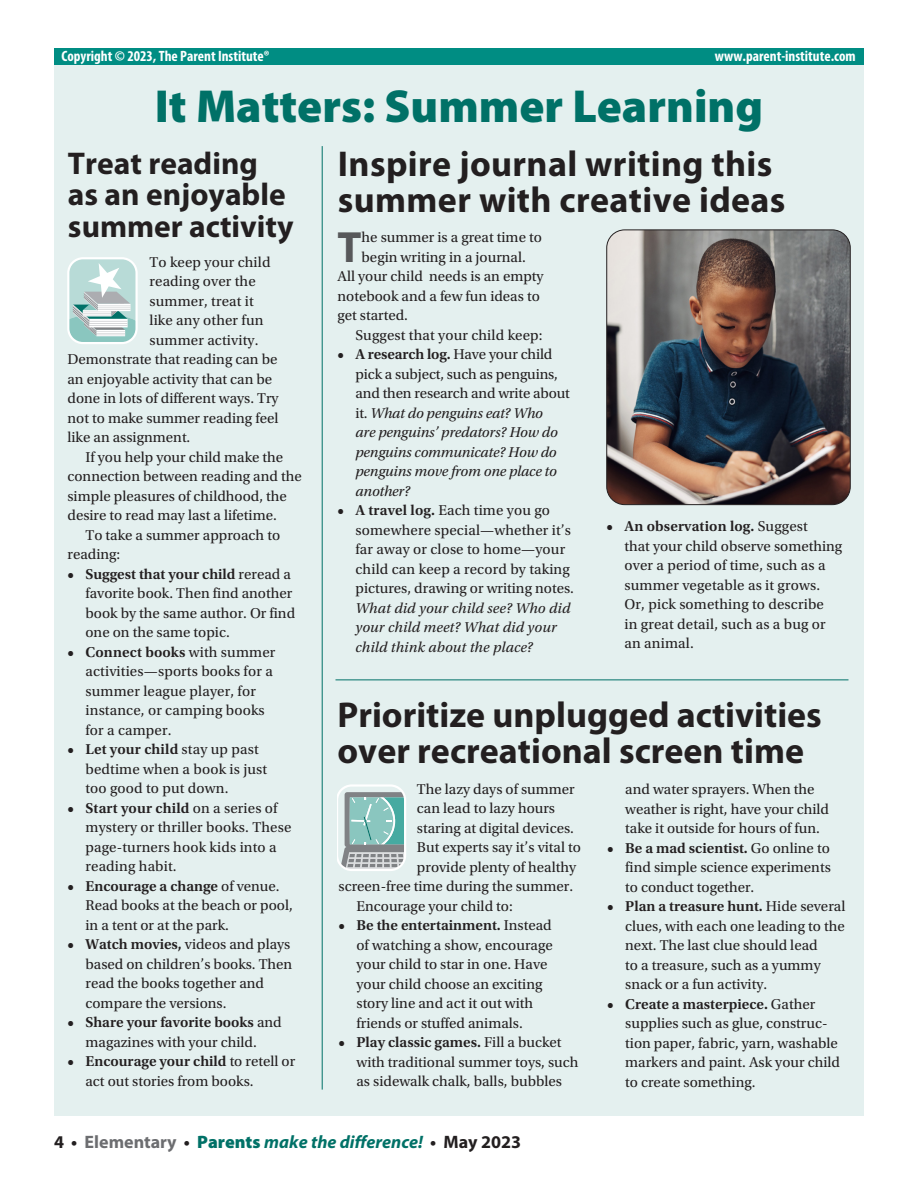
<style>
.page{position:relative;width:918px;height:1188px;background:#fff}
.page>*{position:absolute;margin:0;border:0;box-sizing:border-box;transform-origin:0 0}
.t1{font:900 46.5px "Myriad Pro";color:#007167}
.t2{font:700 43.95px "Myriad Pro";color:#57585a}
.t3{font:700 36px/36px "Myriad Pro";color:#231f20}
.t4{font:700 31.5px/31.5px "Myriad Pro";color:#231f20}
.t5{font:italic 700 18px "Myriad Pro";color:#007167}
.t6{font:15px/19.5px "Utopia Std";color:#231f20}
.t7{font:italic 15px/19.5px "Utopia Std";letter-spacing:-.01em;color:#231f20}
.t8{font:italic 15px/19.5px "Utopia Std";letter-spacing:.01em;color:#231f20}
.t9{font:700 condensed 15px "Myriad Pro";color:#fff}
.s1{font-weight:600}
.s2{font-weight:600;font-style:normal}
.s3{font-style:normal}
.s4{font-style:normal;color:#231f20}
.s5{font-style:normal;color:#6c6d70}
.s6{font-weight:900;font-style:normal}
</style>
<div class="page">
<div style="left:54px;top:53px;width:810px;height:1063px;background:#e4f0ef"></div>
<hr style="left:336px;top:680px;width:513px;height:1px;background:#007167">
<hr style="left:322px;top:146px;width:1px;height:944px;background:#007167">
<svg style="left:67px;top:257px;width:71px;height:87px;background:#c0d9d7"></svg>
<svg style="left:337px;top:784px;width:69px;height:87px"></svg>
<div style="left:54px;top:49px;width:810px;height:16px;background:#008d83"></div>
<img style="left:607px;top:230px;width:243px;height:275px">
<div style="left:606px;top:230px;width:245px;height:275px;border:1px solid #231f20;border-radius:18px"></div>
<p class="t9" style="left:62px;top:46px;width:210px">Copyright © 2023, The Parent Institute®</p>
<p class="t9" style="left:715px;top:46px;width:142px">www.parent-institute.com</p>
<h1 class="t1" style="left:155px;top:75px;width:610px">It Matters: Summer Learning</h1>
<h3 class="t4" style="left:68px;top:146px;width:227px">Treat reading as an enjoyable summer activity</h3>
<p class="t6" style="left:150px;top:253px;width:123px">To keep your child</p>
<p class="t6" style="left:150px;top:272px;width:108px">reading over the</p>
<p class="t6" style="left:150px;top:292px;width:106px">summer, treat it</p>
<p class="t6" style="left:150px;top:311px;width:116px">like any other fun</p>
<p class="t6" style="left:150px;top:331px;width:110px">summer activity.</p>
<p class="t6" style="left:67px;top:350px;width:212px">Demonstrate that reading can be</p>
<p class="t6" style="left:67px;top:370px;width:206px">an enjoyable activity that can be</p>
<p class="t6" style="left:67px;top:389px;width:213px">done in lots of different ways. Try</p>
<p class="t6" style="left:67px;top:409px;width:212px">not to make summer reading feel</p>
<p class="t6" style="left:67px;top:428px;width:124px">like an assignment.</p>
<p class="t6" style="left:86px;top:448px;width:199px">If you help your child make the</p>
<p class="t6" style="left:68px;top:467px;width:236px">connection between reading and the</p>
<p class="t6" style="left:68px;top:487px;width:221px">simple pleasures of childhood, the</p>
<p class="t6" style="left:68px;top:506px;width:211px">desire to read may last a lifetime.</p>
<p class="t6" style="left:86px;top:526px;width:196px">To take a summer approach to</p>
<p class="t6" style="left:68px;top:545px;width:54px">reading:</p>
<p class="t6" style="left:86px;top:565px;width:211px;text-indent:-18px"><span class="s1">• Suggest that your child</span> reread a favorite book. Then find another book by the same author. Or find one on the same topic.</p>
<p class="t6" style="left:86px;top:643px;width:191px;text-indent:-18px"><span class="s1">• Connect books</span> with summer activities—sports books for a summer league player, for instance, or camping books for a camper.</p>
<p class="t6" style="left:86px;top:740px;width:183px;text-indent:-18px"><span class="s1">• Let your child</span> stay up past bedtime when a book is just too good to put down.</p>
<p class="t6" style="left:86px;top:799px;width:207px;text-indent:-18px"><span class="s1">• Start your child</span> on a series of mystery or thriller books. These page-turners hook kids into a reading habit.</p>
<p class="t6" style="left:86px;top:877px;width:209px;text-indent:-18px"><span class="s1">• Encourage a change</span> of venue.<br>Read books at the beach or pool, in a tent or at the park.</p>
<p class="t6" style="left:86px;top:935px;width:208px;text-indent:-18px"><span class="s1">• Watch movies,</span> videos and plays based on children’s books. Then read the books together and compare the versions.</p>
<p class="t6" style="left:68px;top:1013px;width:216px;text-align:center"><span class="s1">• Share your favorite books</span> and magazines with your child.</p>
<p class="t6" style="left:86px;top:1052px;width:211px;text-indent:-18px"><span class="s1">• Encourage your child</span> to retell or act out stories from books.</p>
<h3 class="t3" style="left:338px;top:144px;width:449px">Inspire journal writing this summer with creative ideas</h3>
<h2 class="t2" style="left:338px;top:218px;width:26px">T</h2>
<p class="t6" style="left:362px;top:228px;width:182px">he summer is a great time to</p>
<p class="t6" style="left:362px;top:247px;width:166px">begin writing in a journal.</p>
<p class="t6" style="left:337px;top:267px;width:208px">All your child needs is an empty</p>
<p class="t6" style="left:337px;top:286px;width:204px">notebook and a few fun ideas to</p>
<p class="t6" style="left:337px;top:306px;width:72px">get started.</p>
<p class="t6" style="left:356px;top:325px;width:189px">Suggest that your child keep:</p>
<p class="t7" style="left:356px;top:345px;width:216px;text-indent:-18px"><span class="s2">• A research log.</span> <span class="s3">Have your child pick a subject, such as penguins, and then research and write about it.</span> What do penguins eat? Who<br>are penguins’ predators? How do penguins communicate? How do penguins move from one place to another?</p>
<p class="t6" style="left:356px;top:501px;width:220px;text-indent:-18px"><span class="s1">• A travel log.</span> Each time you go somewhere special—whether it’s far away or close to home—your child can keep a record by taking pictures, drawing or writing notes.</p>
<p class="t8" style="left:356px;top:598px;width:216px">What did your child see? Who did your child meet? What did your child think about the place?</p>
<p class="t6" style="left:625px;top:517px;width:219px;text-indent:-18px"><span class="s1">• An observation log.</span> Suggest<br>that your child observe something over a period of time, such as a summer vegetable as it grows.<br>Or, pick something to describe<br>in great detail, such as a bug or an animal.</p>
<h3 class="t3" style="left:338px;top:696px;width:486px">Prioritize unplugged activities over recreational screen time</h3>
<p class="t6" style="left:625px;top:780px;width:205px">and water sprayers. When the weather is right, have your child take it outside for hours of fun.</p>
<p class="t6" style="left:625px;top:838px;width:207px;text-align:justify;text-indent:-18px"><span class="s1">• Be a mad scientist.</span> Go online to find simple science experiments to conduct together.</p>
<p class="t6" style="left:625px;top:897px;width:222px;text-indent:-18px"><span class="s1">• Plan a treasure hunt.</span> Hide several clues, with each one leading to the next. The last clue should lead<br>to a treasure, such as a yummy snack or a fun activity.</p>
<p class="t6" style="left:625px;top:994px;width:216px;text-indent:-18px"><span class="s1">• Create a masterpiece.</span> Gather supplies such as glue, construc&shy;tion paper, fabric, yarn, washable markers and paint. Ask your child to create something.</p>
<p class="t6" style="left:417px;top:779px;width:159px">The lazy days of summer</p>
<p class="t6" style="left:417px;top:799px;width:140px">can lead to lazy hours</p>
<p class="t6" style="left:417px;top:818px;width:159px">staring at digital devices.</p>
<p class="t6" style="left:417px;top:838px;width:166px">But experts say it’s vital to</p>
<p class="t6" style="left:417px;top:857px;width:161px">provide plenty of healthy</p>
<p class="t6" style="left:339px;top:877px;width:236px">screen-free time during the summer.</p>
<p class="t6" style="left:357px;top:896px;width:158px">Encourage your child to:</p>
<p class="t6" style="left:357px;top:916px;width:198px;text-indent:-18px"><span class="s1">• Be the entertainment.</span> Instead of watching a show, encourage your child to star in one. Have your child choose an exciting story line and act it out with friends or stuffed animals.</p>
<p class="t6" style="left:357px;top:1033px;width:223px;text-indent:-18px"><span class="s1">• Play classic games.</span> Fill a bucket with traditional summer toys, such as sidewalk chalk, balls, bubbles</p>
<p class="t5" style="left:54px;top:1130px;width:469px"><span class="s4">4 •</span> <span class="s5">Elementary</span> <span class="s4">•</span> <span class="s6">Parents</span> make the difference! <span class="s4">• May 2023</span></p>
</div>
